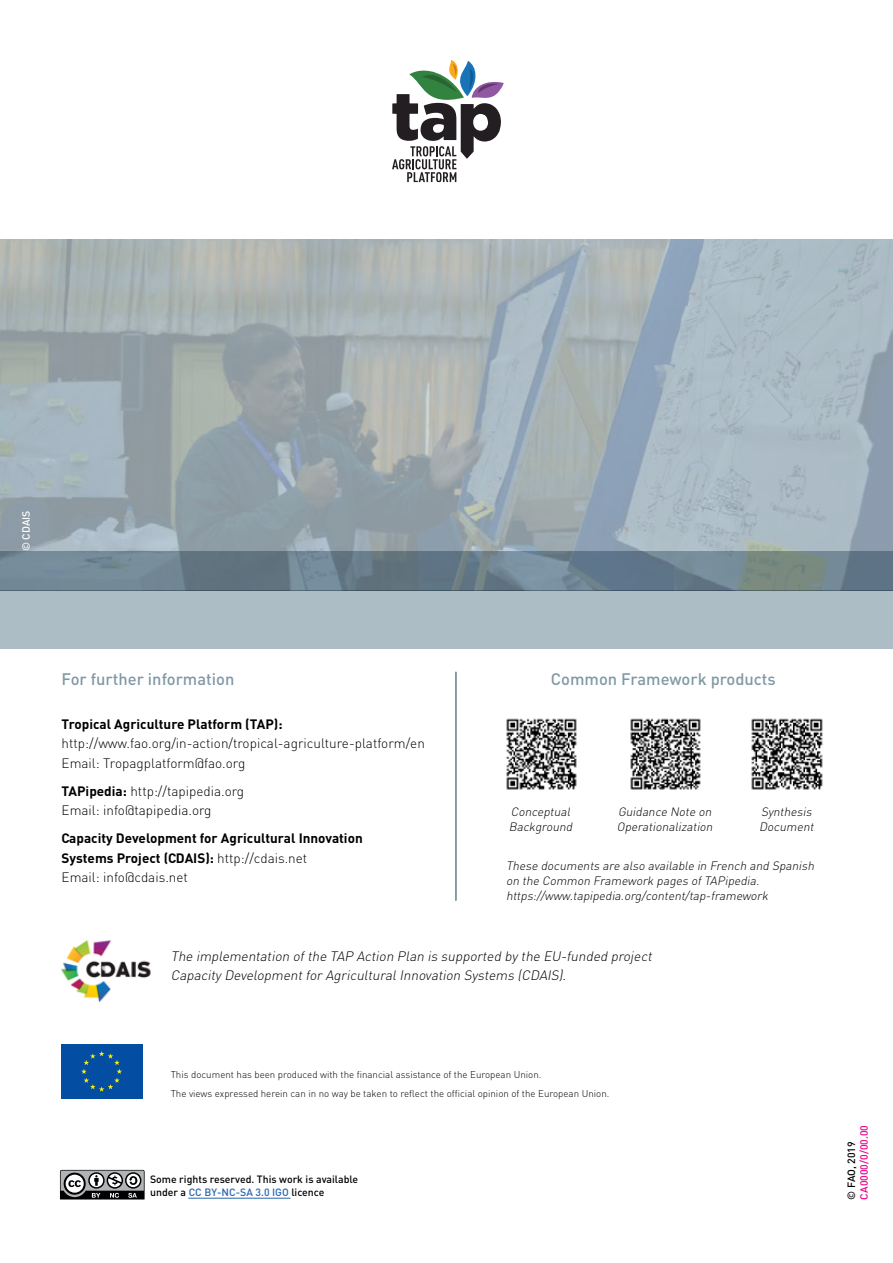
<style>
.page{position:relative;width:893px;height:1263px;background:#fff}
.page>*{position:absolute;margin:0;border:0;box-sizing:border-box;transform-origin:0 0}
.t1{font:500 16.5px "DIN";color:#8199a6}
.t2{font:300 13.5px/19.5px "DIN";color:#000}
.t3{font:700 13.5px/19.5px "DIN";color:#000}
.t4{font:italic 300 13.5px/19.5px "DIN";color:#000}
.t5{font:italic 300 12px/15px "DIN";color:#000}
.t6{font:500 10.5px/12.8px "DIN";color:#000}
.t7{font:500 10.5px "DIN";color:#ec008c}
.t8{font:500 10.5px "DIN";color:#fff}
.t9{font:300 9.75px/19.5px "DIN";color:#000}
.s1{font-weight:700}
.s2{font-weight:300}
.s3{color:#2865b0}
</style>
<div class="page">
<svg style="left:0;top:239px;width:893px;height:312px;background:#a2afb5"></svg>
<svg style="left:0;top:551px;width:893px;height:39px;background:#6b808c"></svg>
<div style="left:0;top:590px;width:893px;height:59px;background:#adbdc5"></div>
<svg style="left:392px;top:60px;width:112px;height:122px"></svg>
<img style="left:630px;top:718px;width:71px;height:72px">
<img style="left:751px;top:718px;width:72px;height:72px">
<img style="left:506px;top:718px;width:71px;height:72px">
<div style="left:60px;top:1043px;width:84px;height:57px;background:#034ea2"></div>
<svg style="left:81px;top:1051px;width:41px;height:41px"></svg>
<img style="left:61px;top:940px;width:90px;height:62px">
<hr style="left:188px;top:1198px;width:102px;height:1px;background:#2865b0">
<svg style="left:60px;top:1170px;width:85px;height:29px"></svg>
<hr style="left:455px;top:672px;width:1px;height:228px;background:#8199a6">
<p class="t8" style="left:19px;top:551px;width:42px;rotate:-90deg">© CDAIS</p>
<h1 class="t1" style="left:62px;top:668px;width:174px">For further information</h1>
<p class="t3" style="left:62px;top:713px;width:222px">Tropical Agriculture Platform (TAP):</p>
<p class="t2" style="left:62px;top:733px;width:365px">http://www.fao.org/in-action/tropical-agriculture-platform/en<br>Email: Tropagplatform@fao.org</p>
<p class="t2" style="left:62px;top:780px;width:184px"><span class="s1">TAPipedia:</span> http://tapipedia.org<br>Email: info@tapipedia.org</p>
<p class="t3" style="left:62px;top:828px;width:303px">Capacity Development for Agricultural Innovation<br>Systems Project (CDAIS): <span class="s2">http://cdais.net<br>Email: info@cdais.net</span></p>
<h1 class="t1" style="left:551px;top:668px;width:226px">Common Framework products</h1>
<p class="t5" style="left:509px;top:804px;width:68px">Conceptual<br>Background</p>
<p class="t5" style="left:617px;top:804px;width:100px">Guidance Note on<br>Operationalization</p>
<p class="t5" style="left:759px;top:804px;width:59px">Synthesis<br>Document</p>
<p class="t5" style="left:506px;top:858px;width:312px">These documents are also available in French and Spanish on the Common Framework pages ofTAPipedia. https://www.tapipedia.org/content/tap-framework</p>
<p class="t4" style="left:171px;top:946px;width:485px">The implementation ofthe TAP Action Plan is supported by the EU-funded project<br>Capacity DevelopmentforAgriculturalInnovation Systems (CDAIS).</p>
<p class="t9" style="left:171px;top:1064px;width:440px">This document has been produced with the financial assistance of the European Union.<br>The views expressed herein can in no way be taken to reflect the official opinion of the European Union.</p>
<p class="t6" style="left:150px;top:1172px;width:210px">Some rights reserved. This work is available under a <span class="s3">CC BY-NC-SA 3.0 IGO</span> licence</p>
<p class="t7" style="left:857px;top:1199px;width:76px;rotate:-90deg">CA0000/0/00.00</p>
<p class="t6" style="left:845px;top:1199px;width:60px;rotate:-90deg">© fao, 2019</p>
</div>
